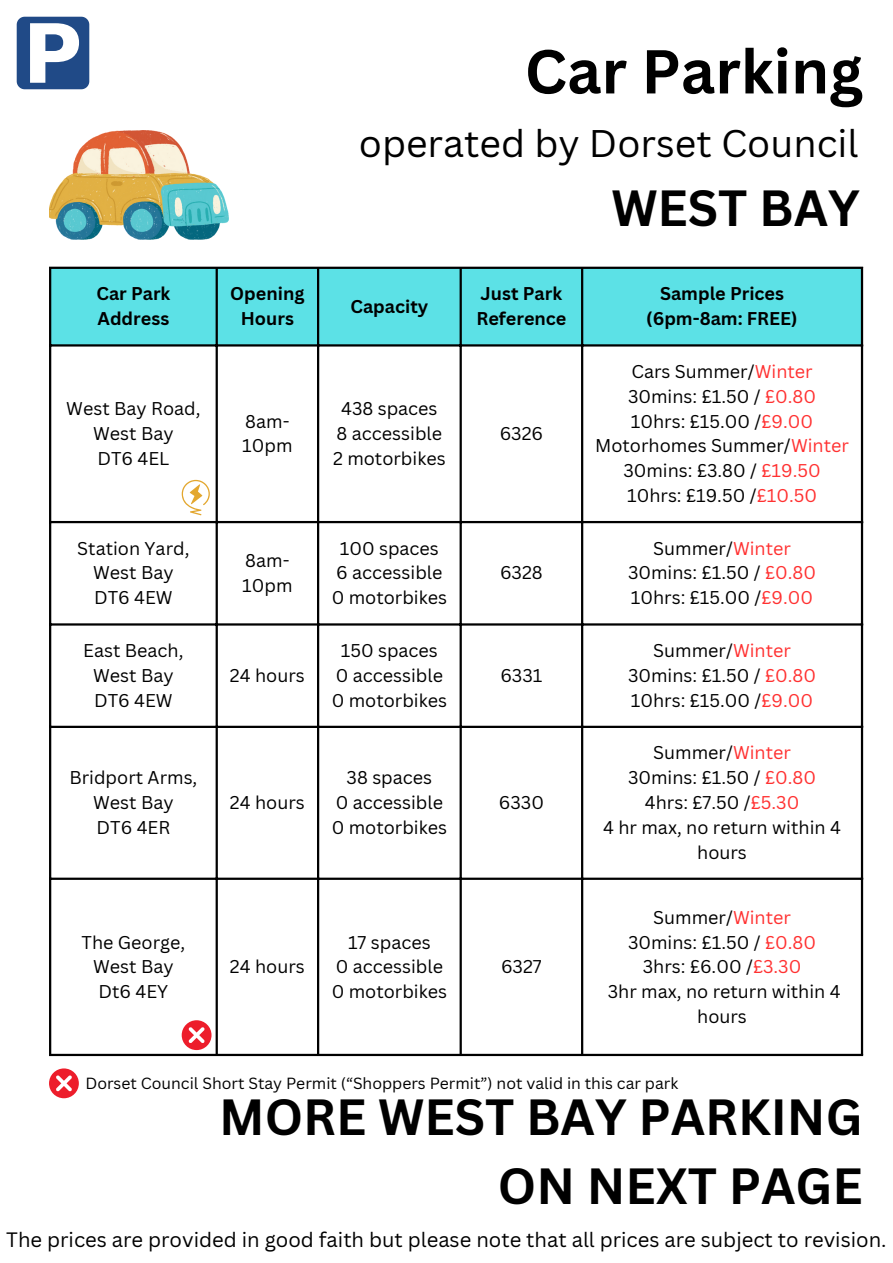
<style>
.page{position:relative;width:893px;height:1263px;background:#fff}
.page>*{position:absolute;margin:0;border:0;box-sizing:border-box;transform-origin:0 0}
.t1{font:700 60.53px "Canva Sans";color:#000}
.t2{font:700 49.5px/69.2px "Canva Sans";color:#000;text-align:right}
.t3{font:37.5px "Canva Sans";color:#000}
.t4{font:20.25px "Canva Sans";color:#000}
.t5{font:18px/24.8px "Canva Sans";color:#000;text-align:center}
.t6{font:700 18px/24.8px "Canva Sans";color:#000}
.t7{font:15.75px "Canva Sans";color:#000}
.s1{color:#ff3131}
</style>
<div class="page">
<svg style="left:17px;top:17px;width:72px;height:72px"></svg>
<div style="left:51px;top:269px;width:810px;height:75px;background:#5ce1e6"></div>
<hr style="left:49px;top:269px;width:2px;height:785px;background:#000">
<hr style="left:216px;top:269px;width:2px;height:785px;background:#000">
<hr style="left:317px;top:269px;width:2px;height:785px;background:#000">
<hr style="left:459px;top:269px;width:3px;height:785px;background:#000">
<hr style="left:581px;top:269px;width:2px;height:785px;background:#000">
<hr style="left:861px;top:269px;width:2px;height:785px;background:#000">
<hr style="left:49px;top:267px;width:814px;height:2px;background:#000">
<hr style="left:49px;top:344px;width:814px;height:3px;background:#000">
<hr style="left:49px;top:521px;width:814px;height:2px;background:#000">
<hr style="left:49px;top:623px;width:814px;height:3px;background:#000">
<hr style="left:49px;top:726px;width:814px;height:2px;background:#000">
<hr style="left:49px;top:878px;width:814px;height:2px;background:#000">
<hr style="left:49px;top:1054px;width:814px;height:2px;background:#000">
<img style="left:49px;top:130px;width:179px;height:109px">
<svg style="left:182px;top:480px;width:28px;height:35px"></svg>
<div style="left:49px;top:1068px;width:30px;height:30px;background:#ed1d2b;border-radius:50%"></div>
<svg style="left:56px;top:1075px;width:16px;height:16px"></svg>
<div style="left:182px;top:1020px;width:29px;height:30px;background:#ed1d2b;border-radius:50%"></div>
<svg style="left:188px;top:1027px;width:17px;height:16px"></svg>
<p class="t6" style="left:96px;top:281px;width:75px">Car Park<br>Address</p>
<h1 class="t6" style="left:230px;top:281px;width:76px;text-align:center">Opening<br>Hours</h1>
<p class="t5" style="left:66px;top:396px;width:136px">West Bay Road,<br>West Bay</p>
<p class="t5" style="left:97px;top:445px;width:74px">DT6 4EL</p>
<p class="t5" style="left:77px;top:535px;width:114px">Station Yard,</p>
<p class="t5" style="left:93px;top:560px;width:82px">West Bay</p>
<p class="t5" style="left:94px;top:585px;width:80px">DT6 4EW</p>
<p class="t5" style="left:83px;top:638px;width:102px">East Beach,</p>
<p class="t5" style="left:93px;top:662px;width:82px">West Bay</p>
<p class="t5" style="left:94px;top:687px;width:80px">DT6 4EW</p>
<p class="t5" style="left:69px;top:765px;width:129px">Bridport Arms,</p>
<p class="t5" style="left:93px;top:790px;width:82px">West Bay</p>
<p class="t5" style="left:97px;top:814px;width:75px">DT6 4ER</p>
<p class="t5" style="left:242px;top:408px;width:52px;text-align:left">8am-<br>10pm</p>
<p class="t5" style="left:242px;top:548px;width:52px;text-align:left">8am-<br>10pm</p>
<p class="t5" style="left:230px;top:662px;width:76px">24 hours</p>
<p class="t5" style="left:230px;top:790px;width:76px">24 hours</p>
<p class="t5" style="left:82px;top:929px;width:105px">The George,</p>
<p class="t5" style="left:93px;top:954px;width:82px">West Bay</p>
<p class="t5" style="left:98px;top:979px;width:71px">Dt6 4EY</p>
<p class="t5" style="left:230px;top:954px;width:76px">24 hours</p>
<p class="t1" style="left:525px;top:29px;width:340px">Car Parking</p>
<p class="t3" style="left:359px;top:117px;width:501px">operated by Dorset Council</p>
<p class="t2" style="left:611px;top:172px;width:250px">WEST BAY</p>
<p class="t6" style="left:350px;top:293px;width:79px">Capacity</p>
<p class="t5" style="left:341px;top:396px;width:98px">438 spaces</p>
<p class="t5" style="left:337px;top:421px;width:107px">8 accessible</p>
<p class="t5" style="left:333px;top:445px;width:114px">2 motorbikes</p>
<p class="t5" style="left:340px;top:535px;width:101px">100 spaces</p>
<p class="t5" style="left:336px;top:560px;width:108px">6 accessible</p>
<p class="t5" style="left:332px;top:585px;width:117px">0 motorbikes</p>
<p class="t5" style="left:341px;top:638px;width:99px">150 spaces</p>
<p class="t5" style="left:336px;top:662px;width:109px">0 accessible</p>
<p class="t5" style="left:332px;top:687px;width:117px">0 motorbikes</p>
<p class="t5" style="left:346px;top:765px;width:87px">38 spaces</p>
<p class="t5" style="left:336px;top:790px;width:109px">0 accessible</p>
<p class="t5" style="left:332px;top:814px;width:117px">0 motorbikes</p>
<p class="t5" style="left:348px;top:929px;width:84px">17 spaces</p>
<p class="t5" style="left:336px;top:954px;width:109px">0 accessible</p>
<p class="t5" style="left:332px;top:979px;width:117px">0 motorbikes</p>
<h3 class="t6" style="left:476px;top:281px;width:92px">Just Park<br>Reference</h3>
<h2 class="t6" style="left:660px;top:281px;width:125px">Sample Prices</h2>
<p class="t6" style="left:646px;top:306px;width:153px">(6pm-8am: FREE)</p>
<p class="t5" style="left:500px;top:421px;width:45px">6326</p>
<p class="t5" style="left:500px;top:560px;width:44px">6328</p>
<p class="t5" style="left:500px;top:662px;width:44px">6331</p>
<p class="t5" style="left:499px;top:790px;width:47px">6330</p>
<p class="t5" style="left:501px;top:954px;width:42px">6327</p>
<p class="t5" style="left:631px;top:359px;width:183px">Cars Summer/<span class="s1">Winter</span></p>
<p class="t5" style="left:628px;top:383px;width:190px">30mins: £1.50 / <span class="s1">£0.80</span></p>
<p class="t5" style="left:631px;top:408px;width:184px">10hrs: £15.00 /<span class="s1">£9.00</span></p>
<p class="t5" style="left:595px;top:433px;width:255px">Motorhomes Summer/<span class="s1">Winter</span></p>
<p class="t5" style="left:623px;top:458px;width:199px">30mins: £3.80 / <span class="s1">£19.50</span></p>
<p class="t5" style="left:627px;top:482px;width:191px">10hrs: £19.50 /<span class="s1">£10.50</span></p>
<p class="t5" style="left:653px;top:535px;width:139px">Summer/<span class="s1">Winter</span></p>
<p class="t5" style="left:628px;top:560px;width:190px">30mins: £1.50 / <span class="s1">£0.80</span></p>
<p class="t5" style="left:631px;top:585px;width:184px">10hrs: £15.00 /<span class="s1">£9.00</span></p>
<p class="t5" style="left:653px;top:638px;width:139px">Summer/<span class="s1">Winter</span></p>
<p class="t5" style="left:628px;top:662px;width:190px">30mins: £1.50 / <span class="s1">£0.80</span></p>
<p class="t5" style="left:631px;top:687px;width:184px">10hrs: £15.00 /<span class="s1">£9.00</span></p>
<p class="t5" style="left:653px;top:740px;width:139px">Summer/<span class="s1">Winter</span></p>
<p class="t5" style="left:628px;top:765px;width:190px">30mins: £1.50 / <span class="s1">£0.80</span></p>
<p class="t5" style="left:645px;top:790px;width:156px">4hrs: £7.50 /<span class="s1">£5.30</span></p>
<p class="t5" style="left:603px;top:814px;width:239px">4 hr max, no return within 4 hours</p>
<p class="t5" style="left:653px;top:904px;width:139px">Summer/<span class="s1">Winter</span></p>
<p class="t5" style="left:628px;top:929px;width:190px">30mins: £1.50 / <span class="s1">£0.80</span></p>
<p class="t5" style="left:643px;top:954px;width:160px">3hrs: £6.00 /<span class="s1">£3.30</span></p>
<p class="t5" style="left:608px;top:979px;width:234px">3hr max, no return within 4 hours</p>
<p class="t7" style="left:85px;top:1072px;width:594px">Dorset Council Short Stay Permit (“Shoppers Permit”) not valid in this car park</p>
<p class="t2" style="left:219px;top:1081px;width:645px">MORE WEST BAY PARKING<br>ON NEXT PAGE</p>
<p class="t4" style="left:6px;top:1225px;width:882px">The prices are provided in good faith but please note that all prices are subject to revision.</p>
</div>
